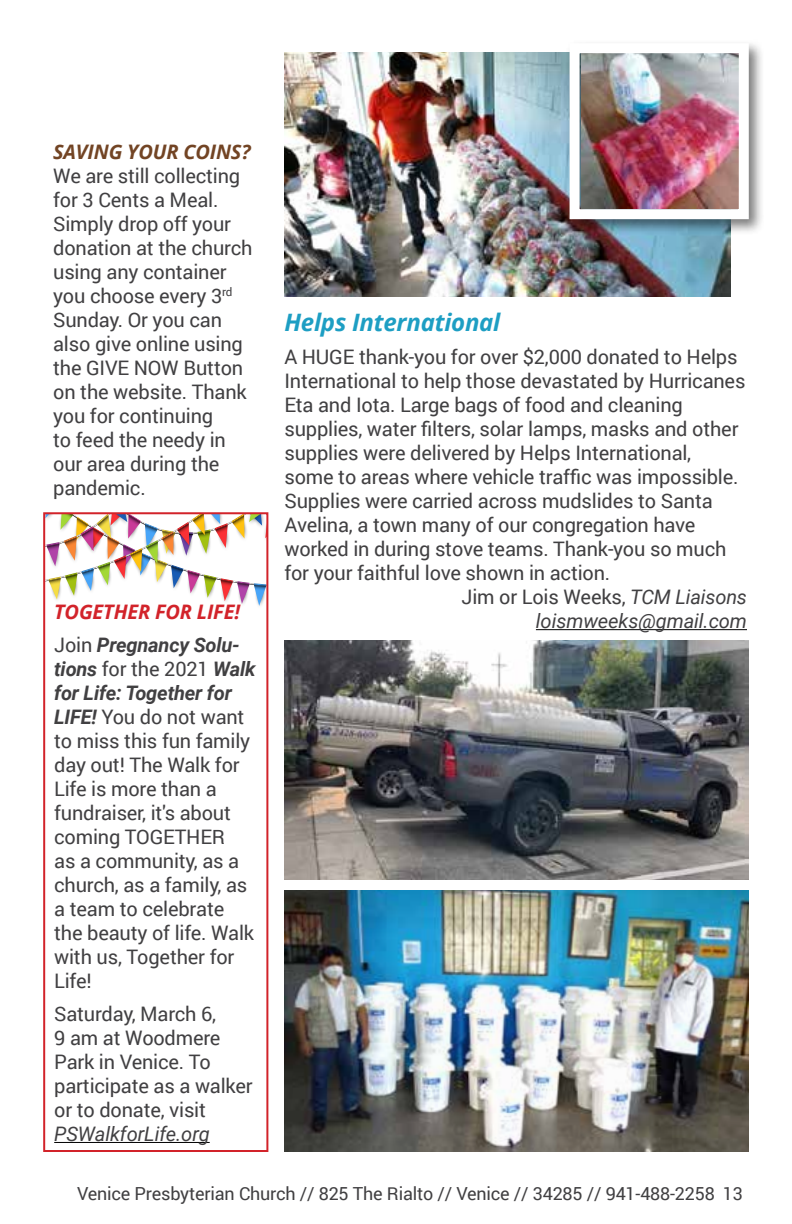
<style>
.page{position:relative;width:792px;height:1224px;background:#fff}
.page>*{position:absolute;margin:0;border:0;box-sizing:border-box;transform-origin:0 0}
.t1{font:italic 700 24px "Open Sans";letter-spacing:-.01em;color:#1d9ec3}
.t2{font:20px/24px "Roboto";letter-spacing:-.01em;color:#414042}
.t3{font:italic 20px "Roboto";letter-spacing:-.005em;color:#414042}
.t4{font:italic 700 20px "Open Sans";letter-spacing:-.01em;color:#724424}
.t5{font:italic 700 20px "Open Sans";letter-spacing:-.01em;color:#d2232a}
.t6{font:18px "Roboto";letter-spacing:-.01em;color:#414042}
.s1{font-weight:700;font-style:italic}
.s2{font-style:italic}
</style>
<div class="page">
<img style="left:46px;top:515px;width:219px;height:91px">
<hr style="left:54px;top:1142px;width:156px;height:1px;background:#000">
<div style="left:43px;top:512px;width:225px;height:640px;border:2px solid #d2232a"></div>
<hr style="left:536px;top:629px;width:211px;height:1px;background:#000">
<img style="left:285px;top:53px;width:445px;height:243px">
<div style="left:565px;top:39px;width:201px;height:197px;background:#000;opacity:.52"></div>
<img style="left:581px;top:54px;width:157px;height:154px">
<div style="left:570px;top:43px;width:179px;height:176px;border:10px solid #fff"></div>
<img style="left:284px;top:640px;width:465px;height:239px">
<img style="left:284px;top:890px;width:465px;height:262px">
<p class="t4" style="left:53px;top:138px;width:199px">SAVING YOUR COINS?</p>
<p class="t2" style="left:53px;top:163px;width:201px">We are still collecting for 3 Cents a Meal.<br>Simply drop off your donation at the church using any container you choose every 3<sup>rd<br></sup>Sunday. Or you can also give online using the GIVE NOW Button on the website. Thank you for continuing<br>to feed the needy in our area during the pandemic.</p>
<p class="t5" style="left:54px;top:598px;width:187px">TOGETHER FOR LIFE!</p>
<p class="t2" style="left:54px;top:632px;width:203px">Join <span class="s1">Pregnancy Solu&shy;tions</span> for the 2021 <span class="s1">Walk for Life: Together for<br>LIFE!</span> You do not want to miss this fun family day out! The Walk for<br>Life is more than a fundraiser, it's about coming TOGETHER<br>as a community, as a church, as a family, as a team to celebrate the beauty of life. Walk with us, Together for<br>Life!</p>
<p class="t2" style="left:54px;top:1001px;width:200px">Saturday, March 6,<br>9 am at Woodmere<br>Park in Venice. To participate as a walker or to donate, visit</p>
<p class="t3" style="left:54px;top:1120px;width:157px">PSWalkforLife.org</p>
<p class="t1" style="left:284px;top:306px;width:218px">Helps International</p>
<p class="t2" style="left:284px;top:344px;width:455px">A HUGE thank-you for over $2,000 donated to Helps</p>
<p class="t2" style="left:284px;top:368px;width:463px">International to help those devastated by Hurricanes</p>
<p class="t2" style="left:284px;top:392px;width:400px">Eta and Iota. Large bags of food and cleaning</p>
<p class="t2" style="left:284px;top:416px;width:456px">supplies, water filters, solar lamps, masks and other</p>
<p class="t2" style="left:284px;top:440px;width:408px">supplies were delivered by Helps International,</p>
<p class="t2" style="left:284px;top:464px;width:456px">some to areas where vehicle traffic was impossible.</p>
<p class="t2" style="left:284px;top:488px;width:430px">Supplies were carried across mudslides to Santa</p>
<p class="t2" style="left:284px;top:512px;width:413px">Avelina, a town many of our congregation have</p>
<p class="t2" style="left:284px;top:536px;width:444px">worked in during stove teams. Thank-you so much</p>
<p class="t2" style="left:284px;top:560px;width:327px">for your faithful love shown in action.</p>
<p class="t2" style="left:462px;top:584px;width:287px">Jim or Lois Weeks, <span class="s2">TCM Liaisons</span></p>
<p class="t3" style="left:536px;top:607px;width:213px">loismweeks@gmail.com</p>
<p class="t6" style="left:77px;top:1181px;width:667px">Venice Presbyterian Church // 825 The Rialto // Venice // 34285 // 941-488-2258 13</p>
</div>
